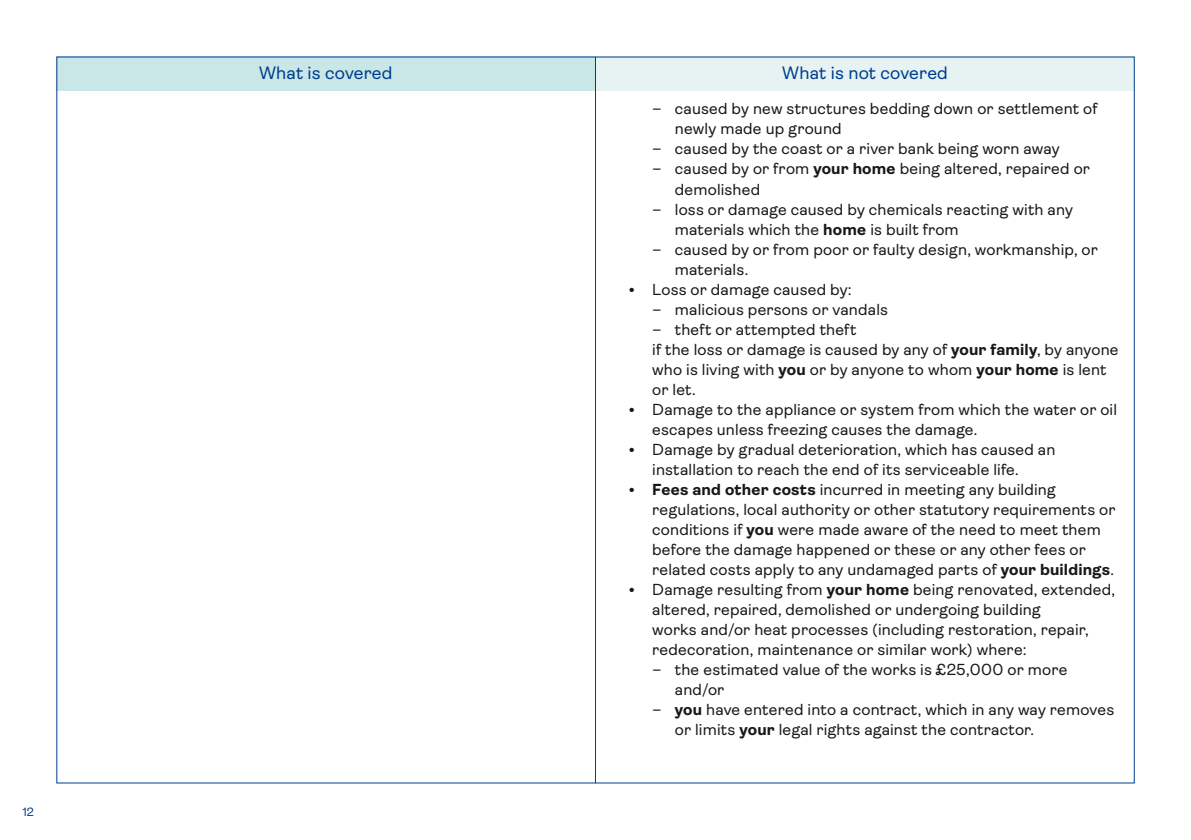
<style>
.page{position:relative;width:1191px;height:840px;background:#fff}
.page>*{position:absolute;margin:0;border:0;box-sizing:border-box;transform-origin:0 0}
.t1{font:18px "Ambit";letter-spacing:.005em;color:#003d8f}
.t2{font:16px/20px "Ambit";letter-spacing:.01em;color:#1a171c}
.t3{font:12px "Ambit";color:#003d8f}
.t4{font:6px "Zapf Dingbats";color:#1a171c}
.s1{font-weight:700}
</style>
<div class="page">
<div style="left:56px;top:57px;width:539px;height:34px;background:#c9e7e7"></div>
<div style="left:596px;top:57px;width:538px;height:34px;background:#e6f3f2"></div>
<hr style="left:595px;top:57px;width:1px;height:725px;background:#003d8f">
<p class="t3" style="left:23px;top:804px;width:13px">12</p>
<p class="t1" style="left:259px;top:62px;width:135px">What is covered</p>
<p class="t1" style="left:782px;top:62px;width:167px">What is not covered</p>
<p class="t4" style="left:629px;top:286px;width:6px">●</p>
<p class="t4" style="left:629px;top:406px;width:6px">●</p>
<p class="t4" style="left:629px;top:446px;width:6px">●</p>
<p class="t4" style="left:629px;top:486px;width:6px">●</p>
<p class="t4" style="left:629px;top:586px;width:6px">●</p>
<p class="t2" style="left:675px;top:99px;width:424px;text-indent:-23px">– caused by new structures bedding down or settlement of newly made up ground</p>
<p class="t2" style="left:652px;top:139px;width:409px">– caused by the coast or a river bank being worn away</p>
<p class="t2" style="left:675px;top:159px;width:416px;text-indent:-23px">– caused by or from <span class="s1">your home</span> being altered, repaired or demolished</p>
<p class="t2" style="left:675px;top:199px;width:400px;text-indent:-23px">– loss or damage caused by chemicals reacting with any materials which the <span class="s1">home</span> is built from</p>
<p class="t2" style="left:652px;top:239px;width:447px">– caused by or from poor or faulty design, workmanship, or</p>
<p class="t2" style="left:675px;top:259px;width:75px">materials.</p>
<p class="t2" style="left:652px;top:279px;width:201px">Loss or damage caused by:</p>
<p class="t2" style="left:652px;top:299px;width:237px">– malicious persons or vandals</p>
<p class="t2" style="left:652px;top:319px;width:468px">– theft or attempted theft<br>if the loss or damage is caused by any of <span class="s1">your family</span>, by anyone who is living with <span class="s1">you</span> or by anyone to whom <span class="s1">your home</span> is lent or let.<br>Damage to the appliance or system from which the water or oil escapes unless freezing causes the damage.<br>Damage by gradual deterioration, which has caused an installation to reach the end of its serviceable life.<br><span class="s1">Fees and other costs</span> incurred in meeting any building regulations, local authority or other statutory requirements or conditions if <span class="s1">you</span> were made aware of the need to meet them before the damage happened or these or any other fees or related costs apply to any undamaged parts of <span class="s1">your buildings</span>.<br>Damage resulting from <span class="s1">your home</span> being renovated, extended, altered, repaired, demolished or undergoing building<br>works and/or heat processes (including restoration, repair, redecoration, maintenance or similar work) where:</p>
<p class="t2" style="left:675px;top:659px;width:394px;text-indent:-23px">– the estimated value of the works is £25,000 or more and/or</p>
<p class="t2" style="left:675px;top:699px;width:441px;text-indent:-23px">– <span class="s1">you</span> have entered into a contract, which in any way removes or limits <span class="s1">your</span> legal rights against the contractor.</p>
</div>
